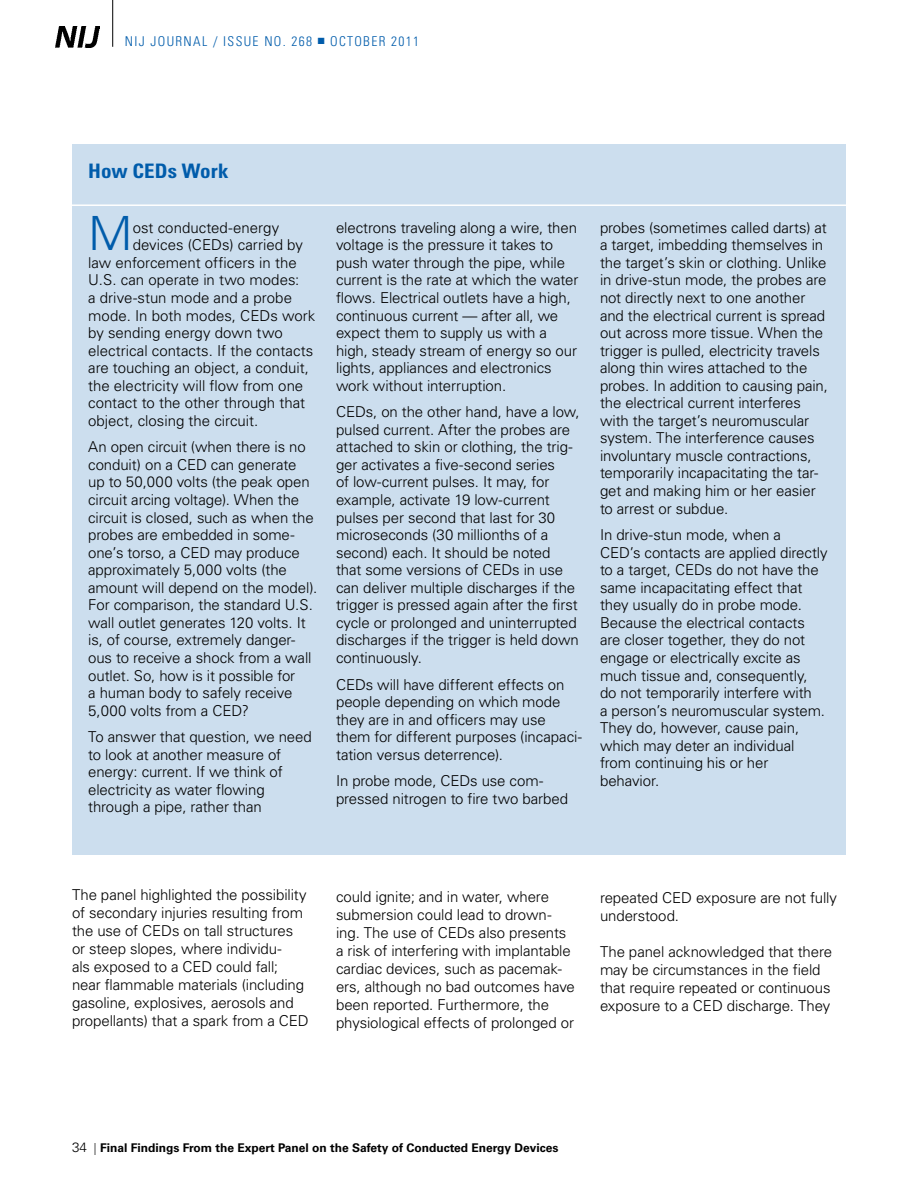
<style>
.page{position:relative;width:918px;height:1188px;background:#fff}
.page>*{position:absolute;margin:0;border:0;box-sizing:border-box;transform-origin:0 0}
.t1{font:300 47.1px "Univers LT Std";color:#005cab}
.t2{font:700 condensed 19.95px "Univers LT Std";color:#005cab;scale:1.05 1}
.t3{font:300 15px/17.5px "Univers LT Std";letter-spacing:-.005em;color:#000}
.t4{font:300 condensed 13.5px "Univers LT Std";letter-spacing:.1em;color:#005cab}
.t5{font:700 12px "Univers LT Std";color:#000}
.s1{font-weight:300;font-size:13.5px}
.s2{font-weight:300;font-stretch:condensed}
</style>
<div class="page">
<img style="left:56px;top:27px;width:43px;height:21px">
<hr style="left:112px;top:0;width:1px;height:47px;background:#000">
<div style="left:72px;top:144px;width:774px;height:711px;background:#ccdeee"></div>
<hr style="left:72px;top:204px;width:774px;height:2px;background:#fff">
<p class="t4" style="left:125px;top:33px;width:296px">NIJ JOURNAL / ISSUE NO. 268 ■ OCTOBER 2011</p>
<h2 class="t2" style="left:88px;top:158px;width:135px">How CEDs Work</h2>
<h1 class="t1" style="left:88px;top:205px;width:46px">M</h1>
<p class="t3" style="left:133px;top:219px;width:148px">ost conducted-energy</p>
<p class="t3" style="left:133px;top:236px;width:172px">devices (CEDs) carried by</p>
<p class="t3" style="left:88px;top:254px;width:210px">law enforcement officers in the</p>
<p class="t3" style="left:88px;top:271px;width:213px">U.S. can operate in two modes:</p>
<p class="t3" style="left:88px;top:289px;width:205px">a drive-stun mode and a probe</p>
<p class="t3" style="left:88px;top:306px;width:229px">mode. In both modes, CEDs work</p>
<p class="t3" style="left:88px;top:324px;width:196px">by sending energy down two</p>
<p class="t3" style="left:88px;top:342px;width:227px">electrical contacts. If the contacts</p>
<p class="t3" style="left:88px;top:359px;width:222px">are touching an object, a conduit,</p>
<p class="t3" style="left:88px;top:377px;width:217px">the electricity will flow from one</p>
<p class="t3" style="left:88px;top:394px;width:218px">contact to the other through that</p>
<p class="t3" style="left:88px;top:412px;width:172px">object, closing the circuit.</p>
<p class="t3" style="left:88px;top:438px;width:230px">An open circuit (when there is no conduit) on a CED can generate<br>up to 50,000 volts (the peak open circuit arcing voltage). When the circuit is closed, such as when the probes are embedded in some&shy;one’s torso, a CED may produce approximately 5,000 volts (the amount will depend on the model).<br>For comparison, the standard U.S. wall outlet generates 120 volts. It is, of course, extremely danger&shy;ous to receive a shock from a wall outlet. So, how is it possible for<br>a human body to safely receive<br>5,000 volts from a CED?</p>
<p class="t3" style="left:88px;top:728px;width:225px">To answer that question, we need to look at another measure of energy: current. If we think of electricity as water flowing through a pipe, rather than</p>
<p class="t3" style="left:336px;top:219px;width:244px">electrons traveling along a wire, then voltage is the pressure it takes to push water through the pipe, while current is the rate at which the water flows. Electrical outlets have a high, continuous current — after all, we expect them to supply us with a high, steady stream of energy so our lights, appliances and electronics work without interruption.</p>
<p class="t3" style="left:336px;top:403px;width:245px">CEDs, on the other hand, have a low, pulsed current. After the probes are attached to skin or clothing, the trig&shy;ger activates a five-second series<br>of low-current pulses. It may, for example, activate 19 low-current pulses per second that last for 30 microseconds (30 millionths of a second) each. It should be noted<br>that some versions of CEDs in use can deliver multiple discharges if the trigger is pressed again after the first cycle or prolonged and uninterrupted discharges if the trigger is held down continuously.</p>
<p class="t3" style="left:336px;top:675px;width:247px">CEDs will have different effects on people depending on which mode they are in and officers may use them for different purposes (incapaci&shy;tation versus deterrence).</p>
<p class="t3" style="left:336px;top:772px;width:234px">In probe mode, CEDs use com&shy;pressed nitrogen to fire two barbed</p>
<p class="t3" style="left:600px;top:219px;width:229px">probes (sometimes called darts) at a target, imbedding themselves in the target’s skin or clothing. Unlike in drive-stun mode, the probes are not directly next to one another and the electrical current is spread out across more tissue. When the trigger is pulled, electricity travels along thin wires attached to the probes. In addition to causing pain, the electrical current interferes with the target’s neuromuscular system. The interference causes involuntary muscle contractions, temporarily incapacitating the tar&shy;get and making him or her easier to arrest or subdue.</p>
<p class="t3" style="left:600px;top:526px;width:229px">In drive-stun mode, when a<br>CED’s contacts are applied directly to a target, CEDs do not have the same incapacitating effect that they usually do in probe mode.<br>Because the electrical contacts are closer together, they do not engage or electrically excite as much tissue and, consequently, do not temporarily interfere with<br>a person’s neuromuscular system.<br>They do, however, cause pain, which may deter an individual from continuing his or her behavior.</p>
<p class="t3" style="left:72px;top:886px;width:238px;line-height:18px">The panel highlighted the possibility of secondary injuries resulting from the use of CEDs on tall structures or steep slopes, where individu-<br>als exposed to a CED could fall; near flammable materials (including gasoline, explosives, aerosols and propellants) that a spark from a CED</p>
<p class="t3" style="left:336px;top:888px;width:240px;line-height:18px">could ignite; and in water, where submersion could lead to drown&shy;ing. The use of CEDs also presents a risk of interfering with implantable cardiac devices, such as pacemak&shy;ers, although no bad outcomes have been reported. Furthermore, the physiological effects of prolonged or</p>
<p class="t3" style="left:600px;top:889px;width:239px;line-height:18px">repeated CED exposure are not fully understood.</p>
<p class="t3" style="left:600px;top:943px;width:234px;line-height:18px">The panel acknowledged that there may be circumstances in the field that require repeated or continuous exposure to a CED discharge. They</p>
<p class="t5" style="left:72px;top:1141px;width:488px"><span class="s1">34</span> <span class="s2">|</span> Final Findings From the Expert Panel on the Safety of Conducted Energy Devices</p>
</div>
